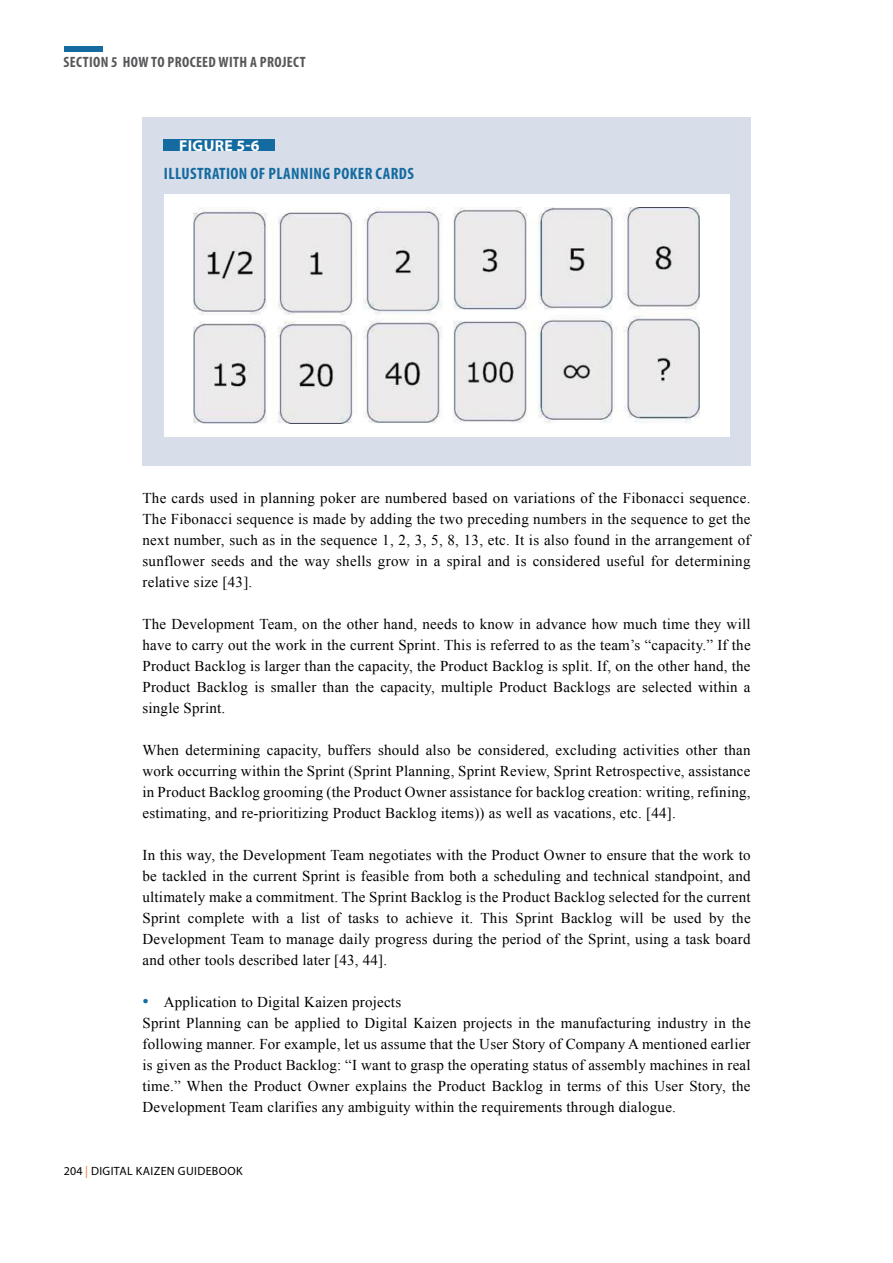
<style>
.page{position:relative;width:893px;height:1263px;background:#fff}
.page>*{position:absolute;margin:0;border:0;box-sizing:border-box;transform-origin:0 0}
.t1{font:700 condensed 16.5px "Myriad Pro";letter-spacing:.025em;color:#146ba0}
.t2{font:700 15.75px "Myriad Pro";letter-spacing:.025em;color:#fff}
.t3{font:15px/21px "Times New Roman";letter-spacing:.015em;color:#000;text-align:justify}
.t4{font:700 condensed 15px "Myriad Pro";letter-spacing:.025em;color:#58585b}
.t5{font:12px "Myriad Pro";letter-spacing:.03em;color:#000}
.s1{font-size:18px;color:#146ba0}
.s2{color:#f47433}
</style>
<div class="page">
<div style="left:64px;top:47px;width:38px;height:5px;background:#146ba0"></div>
<div style="left:142px;top:117px;width:608px;height:349px;background:#d8ddea"></div>
<div style="left:164px;top:139px;width:111px;height:12px;background:#146ba0"></div>
<div style="left:164px;top:194px;width:565px;height:243px;background:#fff"></div>
<img style="left:194px;top:208px;width:505px;height:215px">
<p class="t4" style="left:64px;top:52px;width:126px">SECTION 5 HOW TO PROCEE</p>
<p class="t4" style="left:209px;top:52px;width:18px">D WITH</p>
<p class="t4" style="left:250px;top:52px;width:32px">A PROJECT</p>
<p class="t2" style="left:179px;top:135px;width:82px">FIGURE 5-6</p>
<p class="t1" style="left:164px;top:163px;width:251px">ILLUSTRATION OF PLANNING POKER CARDS</p>
<p class="t3" style="left:142px;top:487px;width:610px">The cards used in planning poker are numbered based on variations of the Fibonacci sequence.<br>The Fibonacci sequence is made by adding the two preceding numbers in the sequence to get the next number, such as in the sequence 1, 2, 3, 5, 8, 13, etc. It is also found in the arrangement of sunflower seeds and the way shells grow in a spiral and is considered useful for determining relative size [43].</p>
<p class="t3" style="left:142px;top:613px;width:610px">The Development Team, on the other hand, needs to know in advance how much time they will have to carry out the work in the current Sprint. This is referred to as the team’s “capacity.” If the Product Backlog is larger than the capacity, the Product Backlog is split. If, on the other hand, the Product Backlog is smaller than the capacity, multiple Product Backlogs are selected within a single Sprint.</p>
<p class="t3" style="left:142px;top:739px;width:610px">When determining capacity, buffers should also be considered, excluding activities other than work occurring within the Sprint (Sprint Planning, Sprint Review, Sprint Retrospective, assistance in Product Backlog grooming (the Product Owner assistance for backlog creation: writing, refining, estimating, and re-prioritizing Product Backlog items)) as well as vacations, etc. [44].</p>
<p class="t3" style="left:142px;top:844px;width:610px">In this way, the Development Team negotiates with the Product Owner to ensure that the work to be tackled in the current Sprint is feasible from both a scheduling and technical standpoint, and ultimately make a commitment. The Sprint Backlog is the Product Backlog selected for the current Sprint complete with a list of tasks to achieve it. This Sprint Backlog will be used by the Development Team to manage daily progress during the period of the Sprint, using a task board and other tools described later [43, 44].</p>
<p class="t3" style="left:142px;top:991px;width:610px;text-align:left"><span class="s1">•</span> Application to Digital Kaizen projects<br>Sprint Planning can be applied to Digital Kaizen projects in the manufacturing industry in the following manner. For example, let us assume that the User Story of Company A mentioned earlier is given as the Product Backlog: “I want to grasp the operating status of assembly machines in real time.” When the Product Owner explains the Product Backlog in terms of this User Story, the Development Team clarifies any ambiguity within the requirements through dialogue.</p>
<p class="t5" style="left:64px;top:1164px;width:180px">204 <span class="s2">|</span> DIGITAL KAIZEN GUIDEBOOK</p>
</div>
